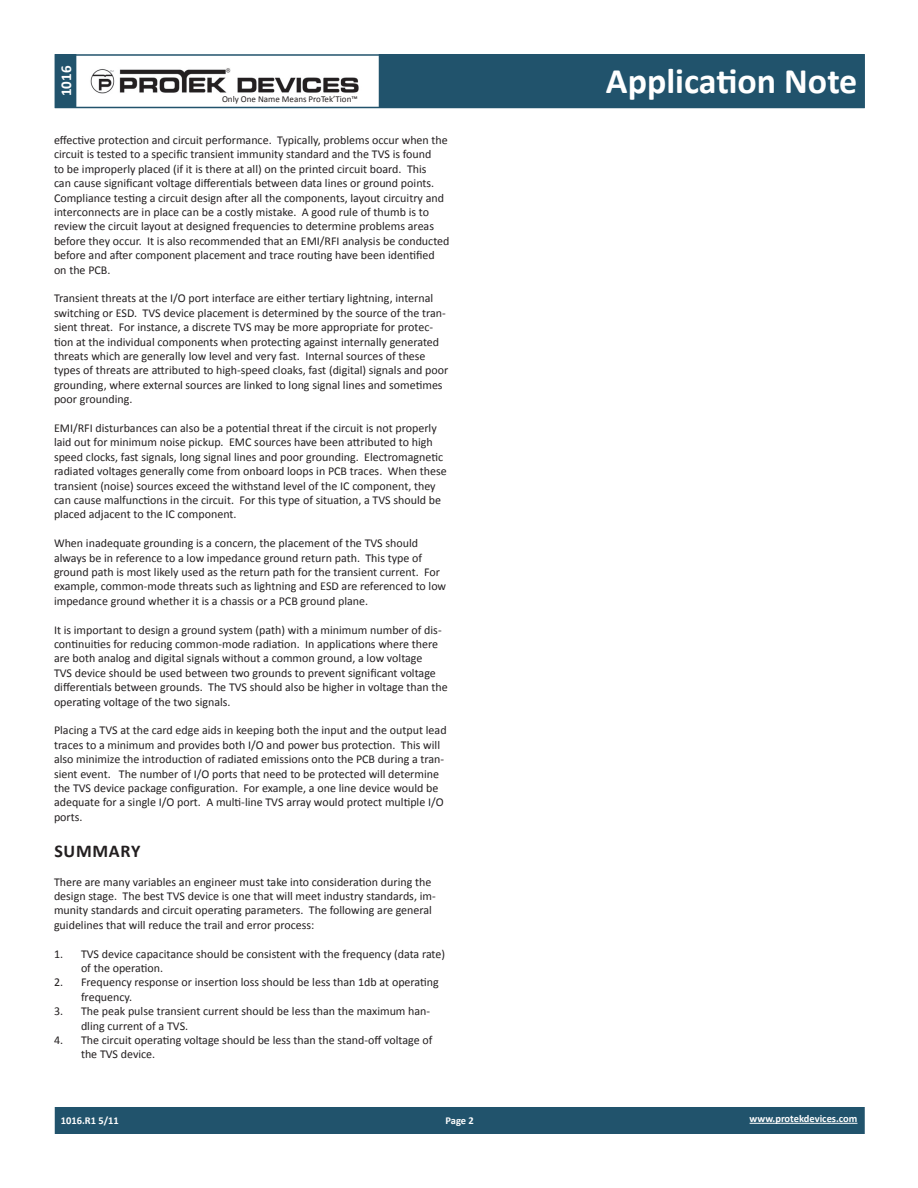
<style>
.page{position:relative;width:918px;height:1188px;background:#fff}
.page>*{position:absolute;margin:0;border:0;box-sizing:border-box;transform-origin:0 0}
.t1{font:700 36px "Calibri";color:#fff}
.t2{font:700 18px "Calibri";color:#231f20}
.t3{font:700 15px "Calibri";color:#fff}
.t4{font:12px/14.4px "Calibri";color:#231f20}
.t5{font:700 10.5px "Calibri";color:#fff}
.t6{font:9px "Calibri";color:#231f20}
</style>
<div class="page">
<div style="left:55px;top:1107px;width:810px;height:27px;background:#21536c"></div>
<div style="left:55px;top:54px;width:21px;height:54px;background:#21536c"></div>
<div style="left:379px;top:54px;width:486px;height:54px;background:#21536c"></div>
<div style="left:55px;top:54px;width:810px;height:54px;border:2px solid #21536c"></div>
<hr style="left:750px;top:1123px;width:107px;height:1px;background:#fff">
<img style="left:90px;top:68px;width:269px;height:26px">
<p class="t3" style="left:56px;top:96px;width:32px;rotate:-90deg">1016</p>
<h1 class="t1" style="left:606px;top:58px;width:253px">Application Note</h1>
<p class="t4" style="left:54px;top:133px;width:397px">effective protection and circuit performance. Typically, problems occur when the circuit is tested to a specific transient immunity standard and the TVS is found<br>to be improperly placed (if it is there at all) on the printed circuit board. This<br>can cause significant voltage differentials between data lines or ground points.<br>Compliance testing a circuit design after all the components, layout circuitry and interconnects are in place can be a costly mistake. A good rule of thumb is to review the circuit layout at designed frequencies to determine problems areas before they occur. It is also recommended that an EMI/RFI analysis be conducted before and after component placement and trace routing have been identified on the PCB.</p>
<p class="t4" style="left:54px;top:291px;width:396px">Transient threats at the I/O port interface are either tertiary lightning, internal switching or ESD. TVS device placement is determined by the source of the tran&shy;sient threat. For instance, a discrete TVS may be more appropriate for protec&shy;tion at the individual components when protecting against internally generated threats which are generally low level and very fast. Internal sources of these types of threats are attributed to high-speed cloaks, fast (digital) signals and poor grounding, where external sources are linked to long signal lines and sometimes poor grounding.</p>
<p class="t4" style="left:54px;top:421px;width:394px">EMI/RFI disturbances can also be a potential threat if the circuit is not properly laid out for minimum noise pickup. EMC sources have been attributed to high speed clocks, fast signals, long signal lines and poor grounding. Electromagnetic radiated voltages generally come from onboard loops in PCB traces. When these transient (noise) sources exceed the withstand level of the IC component, they can cause malfunctions in the circuit. For this type of situation, a TVS should be placed adjacent to the IC component.</p>
<p class="t4" style="left:54px;top:536px;width:394px">When inadequate grounding is a concern, the placement of the TVS should always be in reference to a low impedance ground return path. This type of ground path is most likely used as the return path for the transient current. For example, common-mode threats such as lightning and ESD are referenced to low impedance ground whether it is a chassis or a PCB ground plane.</p>
<p class="t4" style="left:54px;top:622px;width:395px">It is important to design a ground system (path) with a minimum number of dis&shy;continuities for reducing common-mode radiation. In applications where there are both analog and digital signals without a common ground, a low voltage<br>TVS device should be used between two grounds to prevent significant voltage differentials between grounds. The TVS should also be higher in voltage than the operating voltage of the two signals.</p>
<p class="t4" style="left:54px;top:723px;width:394px">Placing a TVS at the card edge aids in keeping both the input and the output lead traces to a minimum and provides both I/O and power bus protection. This will also minimize the introduction of radiated emissions onto the PCB during a tran&shy;sient event. The number of I/O ports that need to be protected will determine the TVS device package configuration. For example, a one line device would be adequate for a single I/O port. A multi-line TVS array would protect multiple I/O ports.</p>
<h2 class="t2" style="left:54px;top:839px;width:88px">Summary</h2>
<p class="t4" style="left:54px;top:874px;width:383px">There are many variables an engineer must take into consideration during the design stage. The best TVS device is one that will meet industry standards, im&shy;munity standards and circuit operating parameters. The following are general guidelines that will reduce the trail and error process:</p>
<p class="t4" style="left:81px;top:946px;width:366px;text-indent:-27px">1. TVS device capacitance should be consistent with the frequency (data rate) of the operation.</p>
<p class="t4" style="left:81px;top:975px;width:359px;text-indent:-27px">2. Frequency response or insertion loss should be less than 1db at operating frequency.</p>
<p class="t4" style="left:81px;top:1004px;width:351px;text-indent:-27px">3. The peak pulse transient current should be less than the maximum han&shy;dling current of a TVS.</p>
<p class="t4" style="left:81px;top:1033px;width:353px;text-indent:-27px">4. The circuit operating voltage should be less than the stand-off voltage of the TVS device.</p>
<p class="t6" style="left:222px;top:93px;width:137px">Only One Name Means ProTek’Tion™</p>
<p class="t5" style="left:61px;top:1114px;width:60px">1016.R1 5/11</p>
<p class="t5" style="left:446px;top:1114px;width:30px">Page 2</p>
<p class="t5" style="left:750px;top:1112px;width:109px">www.protekdevices.com</p>
</div>
